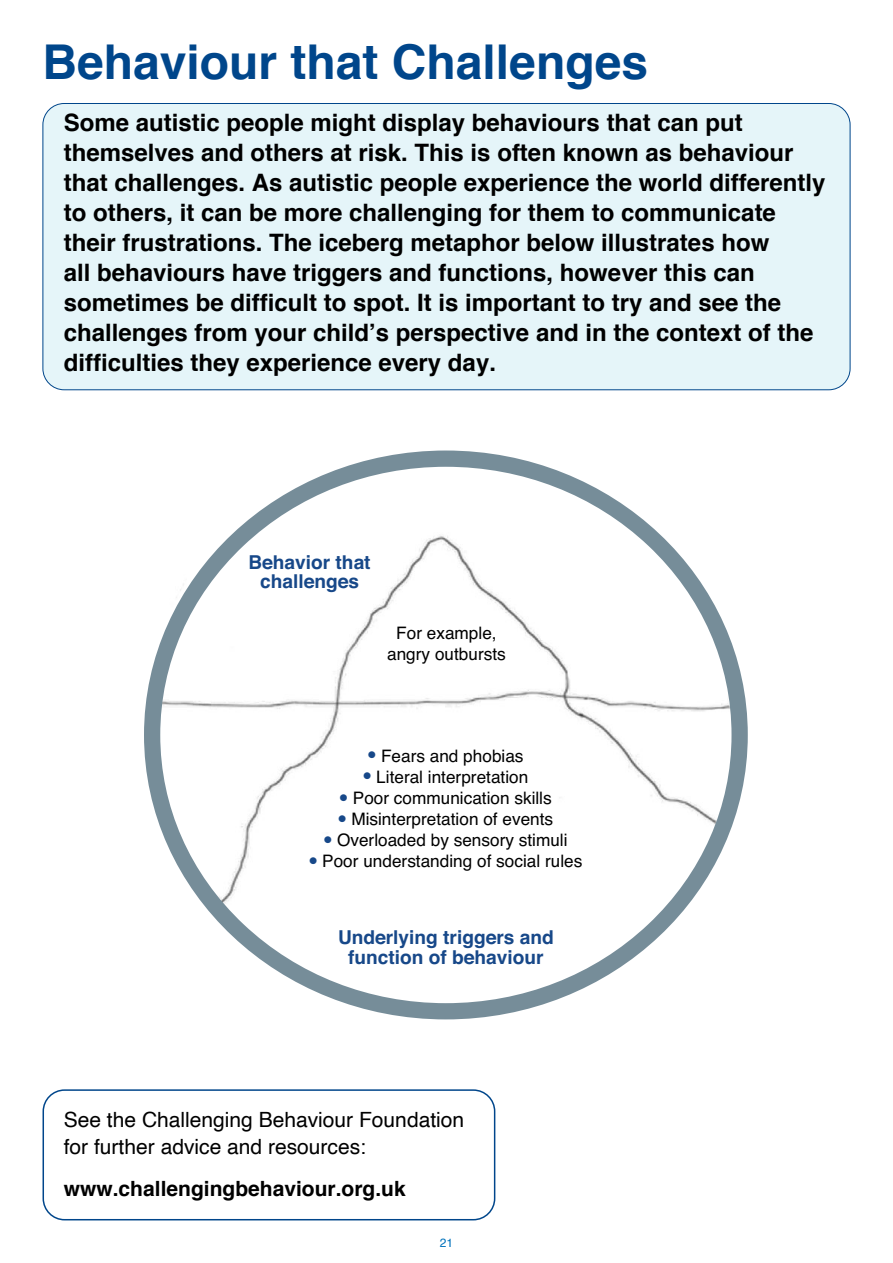
<style>
.page{position:relative;width:893px;height:1263px;background:#fff}
.page>*{position:absolute;margin:0;border:0;box-sizing:border-box;transform-origin:0 0}
.t1{font:700 48px "Helvetica";color:#00468b}
.t2{font:700 24px/30px "Helvetica";color:#000}
.t3{font:21px/27px "Helvetica";color:#000}
.t4{font:700 21px "Helvetica";color:#000}
.t5{font:700 19.05px/19px "Helvetica";color:#174889;text-align:center}
.t6{font:17.25px/21px "Helvetica";color:#000;text-align:center}
.t7{font:12px "Helvetica";color:#0072bc}
</style>
<div class="page">
<div style="left:43px;top:103px;width:807px;height:287px;background:#e5f5f9;border-radius:21px"></div>
<svg style="left:144px;top:450px;width:604px;height:569px"></svg>
<div style="left:43px;top:1089px;width:452px;height:131px;border:2px solid #00468b;border-radius:21px"></div>
<h1 class="t1" style="left:43px;top:23px;width:607px">Behaviour that Challenges</h1>
<p class="t2" style="left:64px;top:108px;width:763px">Some autistic people might display behaviours that can put themselves and others at risk. This is often known as behaviour that challenges. As autistic people experience the world differently to others, it can be more challenging for them to communicate their frustrations. The iceberg metaphor below illustrates how<br>all behaviours have triggers and functions, however this can sometimes be difficult to spot. It is important to try and see the challenges from your child’s perspective and in the context of the difficulties they experience every day.</p>
<p class="t5" style="left:248px;top:552px;width:124px">Behavior that challenges</p>
<p class="t6" style="left:387px;top:622px;width:120px">For example, angry outbursts</p>
<p class="t6" style="left:368px;top:745px;width:157px"><sup>●</sup> Fears and phobias</p>
<p class="t6" style="left:363px;top:766px;width:166px"><sup>●</sup> Literal interpretation</p>
<p class="t6" style="left:340px;top:787px;width:213px"><sup>●</sup> Poor communication skills</p>
<p class="t6" style="left:339px;top:808px;width:216px"><sup>●</sup> Misinterpretation of events</p>
<p class="t6" style="left:324px;top:829px;width:245px"><sup>●</sup> Overloaded by sensory stimuli</p>
<p class="t6" style="left:309px;top:850px;width:274px"><sup>●</sup> Poor understanding of social rules</p>
<p class="t5" style="left:338px;top:928px;width:217px">Underlying triggers and function of behaviour</p>
<p class="t3" style="left:64px;top:1107px;width:402px">See the Challenging Behaviour Foundation for further advice and resources:</p>
<p class="t4" style="left:64px;top:1172px;width:343px">www.challengingbehaviour.org.uk</p>
<p class="t7" style="left:440px;top:1233px;width:15px">21</p>
</div>
